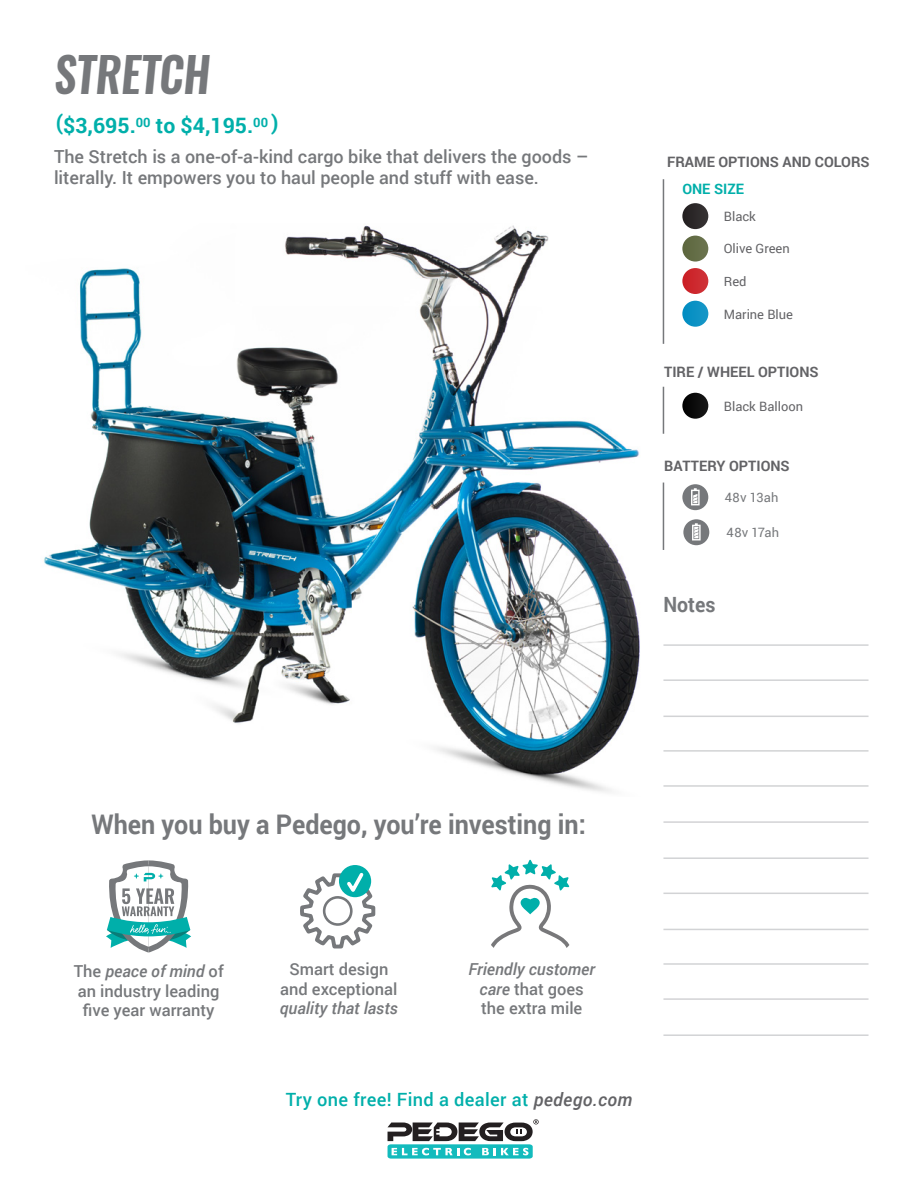
<style>
.page{position:relative;width:918px;height:1188px;background:#fff}
.page>*{position:absolute;margin:0;border:0;box-sizing:border-box;transform-origin:0 0}
.t1{font:italic 600 48px "Oswald";color:#76787b;scale:.93 1}
.t2{font:700 27px "Roboto";color:#76787b;scale:.93 1}
.t3{font:700 21.3px "Roboto";color:#00afaa}
.t4{font:700 21px "Roboto";color:#76787b;scale:.93 1}
.t5{font:500 18.3px "Roboto";letter-spacing:.02em;color:#00afaa}
.t6{font:500 18px/21.6px "Roboto";color:#76787b}
.t7{font:500 16.5px/19.5px "Roboto";color:#76787b;text-align:center}
.t8{font:italic 500 16.5px/19.5px "Roboto";color:#76787b;text-align:center}
.t9{font:700 14.4px "Roboto";color:#636366}
.t10{font:700 14.4px "Roboto";color:#00afaa}
.t11{font:12.9px "Roboto";color:#636366}
.t12{font:12.9px "Roboto";letter-spacing:.015em;color:#76787b}
.s1{font-style:italic}
.s2{font-style:normal}
.s3{font-style:italic;color:#636366}
</style>
<div class="page">
<img style="left:44px;top:225px;width:596px;height:567px">
<div style="left:682px;top:203px;width:26px;height:26px;background:#2d292a;border-radius:50%"></div>
<div style="left:682px;top:236px;width:26px;height:26px;background:#646e47;border-radius:50%"></div>
<div style="left:682px;top:268px;width:26px;height:26px;background:#cd292f;border-radius:50%"></div>
<div style="left:682px;top:301px;width:26px;height:26px;background:#0c92c4;border-radius:50%"></div>
<div style="left:339px;top:865px;width:32px;height:32px;background:#00afaa;border-radius:50%"></div>
<svg style="left:300px;top:870px;width:76px;height:79px"></svg>
<hr style="left:663px;top:179px;width:1px;height:165px;background:#76787b">
<div style="left:682px;top:393px;width:26px;height:26px;background:#0c0c0c;border-radius:50%"></div>
<div style="left:683px;top:519px;width:26px;height:26px;background:#76787b;border-radius:50%"></div>
<svg style="left:692px;top:523px;width:9px;height:17px"></svg>
<div style="left:682px;top:484px;width:26px;height:26px;background:#76787b;border-radius:50%"></div>
<svg style="left:691px;top:488px;width:9px;height:17px"></svg>
<hr style="left:663px;top:387px;width:1px;height:47px;background:#76787b">
<hr style="left:663px;top:483px;width:1px;height:67px;background:#76787b">
<hr style="left:663px;top:644px;width:206px;height:2px;background:#d2d3d5">
<hr style="left:663px;top:857px;width:206px;height:2px;background:#d2d3d5">
<hr style="left:663px;top:750px;width:206px;height:2px;background:#d2d3d5">
<hr style="left:663px;top:963px;width:206px;height:2px;background:#d2d3d5">
<hr style="left:663px;top:679px;width:206px;height:2px;background:#d2d3d5">
<hr style="left:663px;top:893px;width:206px;height:1px;background:#d2d3d5">
<hr style="left:663px;top:785px;width:206px;height:2px;background:#d2d3d5">
<hr style="left:663px;top:998px;width:206px;height:2px;background:#d2d3d5">
<hr style="left:663px;top:716px;width:206px;height:1px;background:#d2d3d5">
<hr style="left:663px;top:929px;width:206px;height:1px;background:#d2d3d5">
<hr style="left:663px;top:821px;width:206px;height:2px;background:#d2d3d5">
<hr style="left:663px;top:1034px;width:206px;height:2px;background:#d2d3d5">
<svg style="left:491px;top:860px;width:78px;height:88px"></svg>
<svg style="left:106px;top:860px;width:85px;height:92px"></svg>
<svg style="left:388px;top:1119px;width:151px;height:40px"></svg>
<p class="t1" style="left:54px;top:41px;width:169px">STRETCH</p>
<p class="t3" style="left:56px;top:111px;width:224px">($3,695.<sup>00</sup> to $4,195.<sup>00</sup> )</p>
<p class="t6" style="left:54px;top:145px;width:536px">The Stretch is a one-of-a-kind cargo bike that delivers the goods – literally. It empowers you to haul people and stuff with ease.</p>
<p class="t9" style="left:667px;top:151px;width:204px">FRAME OPTIONS AND COLORS</p>
<p class="t10" style="left:682px;top:179px;width:63px">ONE SIZE</p>
<p class="t11" style="left:724px;top:207px;width:34px">Black</p>
<p class="t11" style="left:724px;top:240px;width:67px">Olive Green</p>
<p class="t11" style="left:724px;top:272px;width:24px">Red</p>
<p class="t11" style="left:724px;top:305px;width:71px">Marine Blue</p>
<p class="t9" style="left:664px;top:361px;width:156px">TIRE / WHEEL OPTIONS</p>
<p class="t11" style="left:724px;top:397px;width:81px">Black Balloon</p>
<p class="t9" style="left:664px;top:456px;width:127px">BATTERY OPTIONS</p>
<p class="t12" style="left:725px;top:489px;width:55px">48v 13ah</p>
<p class="t12" style="left:727px;top:524px;width:54px">48v 17ah</p>
<p class="t4" style="left:663px;top:590px;width:57px">Notes</p>
<p class="t2" style="left:91px;top:805px;width:533px">When you buy a Pedego, you’re investing in:</p>
<p class="t7" style="left:74px;top:961px;width:152px">The <span class="s1">peace of mind</span> of an industry leading five year warranty</p>
<p class="t7" style="left:280px;top:959px;width:120px">Smart design and exceptional <span class="s1">quality that lasts</span></p>
<p class="t8" style="left:468px;top:959px;width:128px">Friendly customer care <span class="s2">that goes the extra mile</span></p>
<p class="t5" style="left:286px;top:1086px;width:348px">Try one free! Find a dealer at <span class="s3">pedego.com</span></p>
</div>
